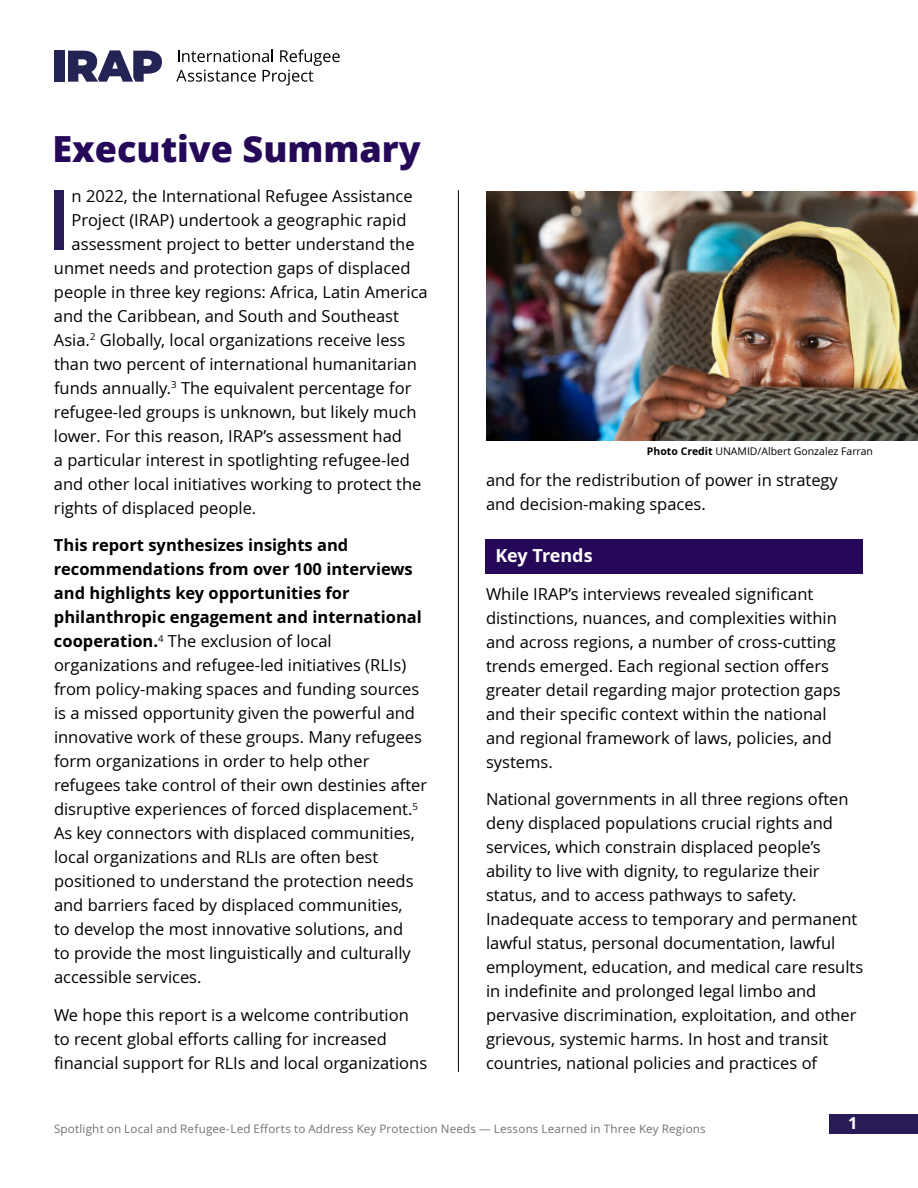
<style>
.page{position:relative;width:918px;height:1188px;background:#fff}
.page>*{position:absolute;margin:0;border:0;box-sizing:border-box;transform-origin:0 0}
.t1{font:600 83.7px "Open Sans";color:#281b58}
.t2{font:800 36px "Open Sans";color:#260859}
.t3{font:700 18px "Open Sans";color:#fff}
.t4{font:16.5px/24px "Open Sans";color:#000}
.t5{font:700 16.5px "Open Sans";color:#fff}
.t6{font:11.7px "Open Sans";letter-spacing:.015em;color:#707372}
.t7{font:10.5px "Open Sans";color:#000}
.s1{font-weight:700}
</style>
<div class="page">
<div style="left:485px;top:540px;width:377px;height:34px;background:#260859"></div>
<img style="left:486px;top:192px;width:432px;height:249px">
<div style="left:830px;top:1114px;width:88px;height:20px;background:#281b58"></div>
<hr style="left:458px;top:190px;width:1px;height:882px;background:#000">
<div style="left:54px;top:51px;width:10px;height:31px;background:#242454"></div>
<svg style="left:68px;top:50px;width:94px;height:32px"></svg>
<svg style="left:176px;top:50px;width:164px;height:35px"></svg>
<h2 class="t2" style="left:52px;top:121px;width:370px">Executive Summary</h2>
<h1 class="t1" style="left:46px;top:162px;width:27px">I</h1>
<p class="t4" style="left:72px;top:183px;width:343px">n 2022, the International Refugee Assistance</p>
<p class="t4" style="left:72px;top:207px;width:336px">Project (IRAP) undertook a geographic rapid</p>
<p class="t4" style="left:72px;top:232px;width:345px">assessment project to better understand the</p>
<p class="t4" style="left:54px;top:256px;width:358px">unmet needs and protection gaps of displaced</p>
<p class="t4" style="left:54px;top:280px;width:375px">people in three key regions: Africa, Latin America</p>
<p class="t4" style="left:54px;top:304px;width:346px">and the Caribbean, and South and Southeast</p>
<p class="t4" style="left:54px;top:327px;width:353px">Asia.<sup>2</sup> Globally, local organizations receive less</p>
<p class="t4" style="left:54px;top:351px;width:364px">than two percent of international humanitarian</p>
<p class="t4" style="left:54px;top:375px;width:359px">funds annually.<sup>3</sup> The equivalent percentage for</p>
<p class="t4" style="left:54px;top:399px;width:364px">refugee-led groups is unknown, but likely much</p>
<p class="t4" style="left:54px;top:424px;width:350px">lower. For this reason, IRAP’s assessment had</p>
<p class="t4" style="left:54px;top:448px;width:357px">a particular interest in spotlighting refugee-led</p>
<p class="t4" style="left:54px;top:472px;width:369px">and other local initiatives working to protect the</p>
<p class="t4" style="left:54px;top:496px;width:204px">rights of displaced people.</p>
<p class="t4" style="left:54px;top:533px;width:375px"><span class="s1">This report synthesizes insights and recommendations from over 100 interviews and highlights key opportunities for philanthropic engagement and international cooperation.</span><sup>4</sup> The exclusion of local organizations and refugee-led initiatives (RLIs) from policy-making spaces and funding sources is a missed opportunity given the powerful and innovative work of these groups. Many refugees form organizations in order to help other refugees take control of their own destinies after disruptive experiences of forced displacement.<sup>5<br></sup>As key connectors with displaced communities, local organizations and RLIs are often best positioned to understand the protection needs and barriers faced by displaced communities,<br>to develop the most innovative solutions, and<br>to provide the most linguistically and culturally accessible services.</p>
<p class="t4" style="left:54px;top:1003px;width:375px">We hope this report is a welcome contribution to recent global efforts calling for increased financial support for RLIs and local organizations</p>
<p class="t7" style="left:647px;top:444px;width:228px"><span class="s1">Photo Credit</span> UNAMID/Albert Gonzalez Farran</p>
<p class="t4" style="left:486px;top:467px;width:353px">and for the redistribution of power in strategy and decision-making spaces.</p>
<p class="t3" style="left:495px;top:543px;width:99px">Key Trends</p>
<p class="t4" style="left:486px;top:581px;width:356px">While IRAP’s interviews revealed significant distinctions, nuances, and complexities within and across regions, a number of cross-cutting trends emerged. Each regional section offers greater detail regarding major protection gaps and their specific context within the national and regional framework of laws, policies, and systems.</p>
<p class="t4" style="left:486px;top:787px;width:379px">National governments in all three regions often deny displaced populations crucial rights and services, which constrain displaced people’s ability to live with dignity, to regularize their status, and to access pathways to safety.<br>Inadequate access to temporary and permanent lawful status, personal documentation, lawful employment, education, and medical care results in indefinite and prolonged legal limbo and pervasive discrimination, exploitation, and other grievous, systemic harms. In host and transit countries, national policies and practices of</p>
<p class="t6" style="left:54px;top:1121px;width:653px">Spotlight on Local and Refugee-Led Efforts to Address Key Protection Needs — Lessons Learned in Three Key Regions</p>
<p class="t5" style="left:848px;top:1112px;width:11px">1</p>
</div>
